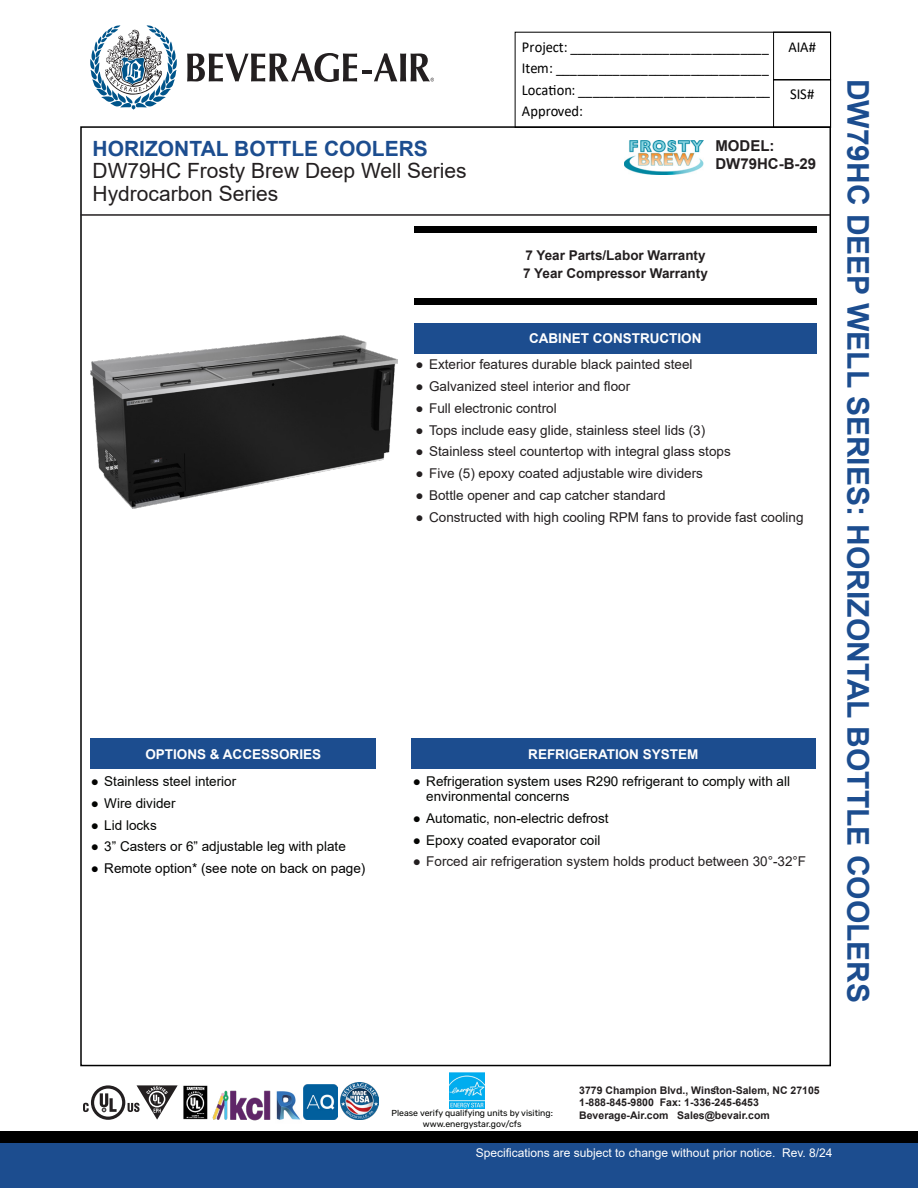
<style>
.page{position:relative;width:918px;height:1188px;background:#fff}
.page>*{position:absolute;margin:0;border:0;box-sizing:border-box;transform-origin:0 0}
.t1{font:700 30px "Arial";color:#1c4d8f}
.t2{font:21px/22.5px "Arial";color:#231f20}
.t3{font:15.15px/21.5px "Calibri";color:#000;text-align:justify;scale:.96 1}
.t4{font:700 15px/18px "Arial";color:#231f20}
.t5{font:13.5px "Arial";color:#231f20}
.t6{font:13.5px/15px "Arial";color:#040503}
.t7{font:700 13.5px "Arial";color:#fff}
.t8{font:700 13.5px/18px "Arial";color:#231f20}
.t9{font:13.5px "Arial";color:#000}
.t10{font:12px "Arial";color:#fff}
.t11{font:700 10.5px/12.6px "Arial";color:#231f20}
.Paragraph_Style_1{font:8.7px "Rubik";color:#040503}
.s1{font-weight:700;color:#1c4d8f}
</style>
<div class="page">
<div style="left:515px;top:32px;width:316px;height:96px;border:1px solid #000"></div>
<div style="left:773px;top:32px;width:58px;height:48px;border:1px solid #000"></div>
<div style="left:773px;top:79px;width:58px;height:49px;border:1px solid #000"></div>
<hr style="left:81px;top:214px;width:749px;height:2px;background:#231f20">
<svg style="left:187px;top:53px;width:170px;height:29px"></svg>
<svg style="left:90px;top:25px;width:87px;height:85px"></svg>
<svg style="left:363px;top:53px;width:71px;height:28px"></svg>
<img style="left:91px;top:336px;width:306px;height:173px">
<div style="left:91px;top:739px;width:285px;height:30px;background:#1c4d8f"></div>
<div style="left:414px;top:323px;width:402px;height:30px;background:#1c4d8f"></div>
<div style="left:411px;top:739px;width:404px;height:30px;background:#1c4d8f"></div>
<div style="left:0;top:1131px;width:918px;height:22px;background:#000"></div>
<div style="left:0;top:1143px;width:918px;height:45px;background:#1c4d8f"></div>
<img style="left:341px;top:1082px;width:37px;height:38px">
<img style="left:212px;top:1090px;width:58px;height:31px">
<img style="left:276px;top:1091px;width:25px;height:29px">
<img style="left:304px;top:1085px;width:33px;height:35px">
<svg style="left:83px;top:1085px;width:95px;height:35px"></svg>
<img style="left:183px;top:1085px;width:25px;height:35px">
<img style="left:449px;top:1072px;width:35px;height:36px">
<img style="left:624px;top:140px;width:79px;height:34px">
<div style="left:414px;top:226px;width:402px;height:7px;background:#000"></div>
<div style="left:414px;top:298px;width:402px;height:6px;background:#000"></div>
<p class="t2" style="left:93px;top:137px;width:376px"><span class="s1">HORIZONTAL BOTTLE COOLERS<br></span>DW79HC Frosty Brew Deep Well Series<br>Hydrocarbon Series</p>
<p class="t3" style="left:522px;top:36px;width:260px">Project: ____________________________ Item: ______________________________ Location: ___________________________ Approved:</p>
<p class="t3" style="left:788px;top:36px;width:30px">AIA#</p>
<p class="t3" style="left:790px;top:83px;width:27px">SIS#</p>
<p class="t4" style="left:715px;top:137px;width:102px">MODEL:<br>DW79HC-B-29</p>
<p class="t8" style="left:523px;top:247px;width:186px">7 Year Parts/Labor Warranty<br>7 Year Compressor Warranty</p>
<p class="t7" style="left:529px;top:329px;width:174px">CABINET CONSTRUCTION</p>
<p class="t5" style="left:416px;top:355px;width:278px">● Exterior features durable black painted steel</p>
<p class="t5" style="left:416px;top:377px;width:216px">● Galvanized steel interior and floor</p>
<p class="t5" style="left:416px;top:399px;width:143px">● Full electronic control</p>
<p class="t5" style="left:416px;top:421px;width:291px">● Tops include easy glide, stainless steel lids (3)</p>
<p class="t5" style="left:416px;top:442px;width:317px">● Stainless steel countertop with integral glass stops</p>
<p class="t5" style="left:416px;top:464px;width:289px">● Five (5) epoxy coated adjustable wire dividers</p>
<p class="t5" style="left:416px;top:486px;width:251px">● Bottle opener and cap catcher standard</p>
<p class="t5" style="left:416px;top:508px;width:389px">● Constructed with high cooling RPM fans to provide fast cooling</p>
<p class="t7" style="left:145px;top:744px;width:177px">OPTIONS &amp; ACCESSORIES</p>
<p class="t6" style="left:91px;top:774px;width:147px">● Stainless steel interior</p>
<p class="t6" style="left:91px;top:796px;width:86px">● Wire divider</p>
<p class="t6" style="left:91px;top:817px;width:68px">● Lid locks</p>
<p class="t6" style="left:91px;top:839px;width:257px">● 3” Casters or 6” adjustable leg with plate</p>
<p class="t9" style="left:91px;top:859px;width:276px">● Remote option* (see note on back on page)</p>
<p class="t7" style="left:528px;top:744px;width:172px">REFRIGERATION SYSTEM</p>
<p class="t6" style="left:426px;top:774px;width:365px;text-indent:-14px">● Refrigeration system uses R290 refrigerant to comply with all environmental concerns</p>
<p class="t6" style="left:413px;top:811px;width:197px">● Automatic, non-electric defrost</p>
<p class="t6" style="left:413px;top:832px;width:189px">● Epoxy coated evaporator coil</p>
<p class="t5" style="left:413px;top:852px;width:395px">● Forced air refrigeration system holds product between 30°-32°F</p>
<p class="t1" style="left:879px;top:79px;width:926px;rotate:90deg">DW79HC DEEP WELL SERIES: HORIZONTAL BOTTLE COOLERS</p>
<p class="t11" style="left:579px;top:1084px;width:242px">3779 Champion Blvd., Winston-Salem, NC 27105<br>1-888-845-9800 Fax: 1-336-245-6453<br>Beverage-Air.com Sales@bevair.com</p>
<p class="t10" style="left:476px;top:1145px;width:358px">Specifications are subject to change without prior notice. Rev. 8/24</p>
<p class="Paragraph_Style_1" style="left:392px;top:1108px;width:163px">Please verify qualifying units by visiting:</p>
<p class="Paragraph_Style_1" style="left:423px;top:1119px;width:100px">www.energystar.gov/cfs</p>
</div>
